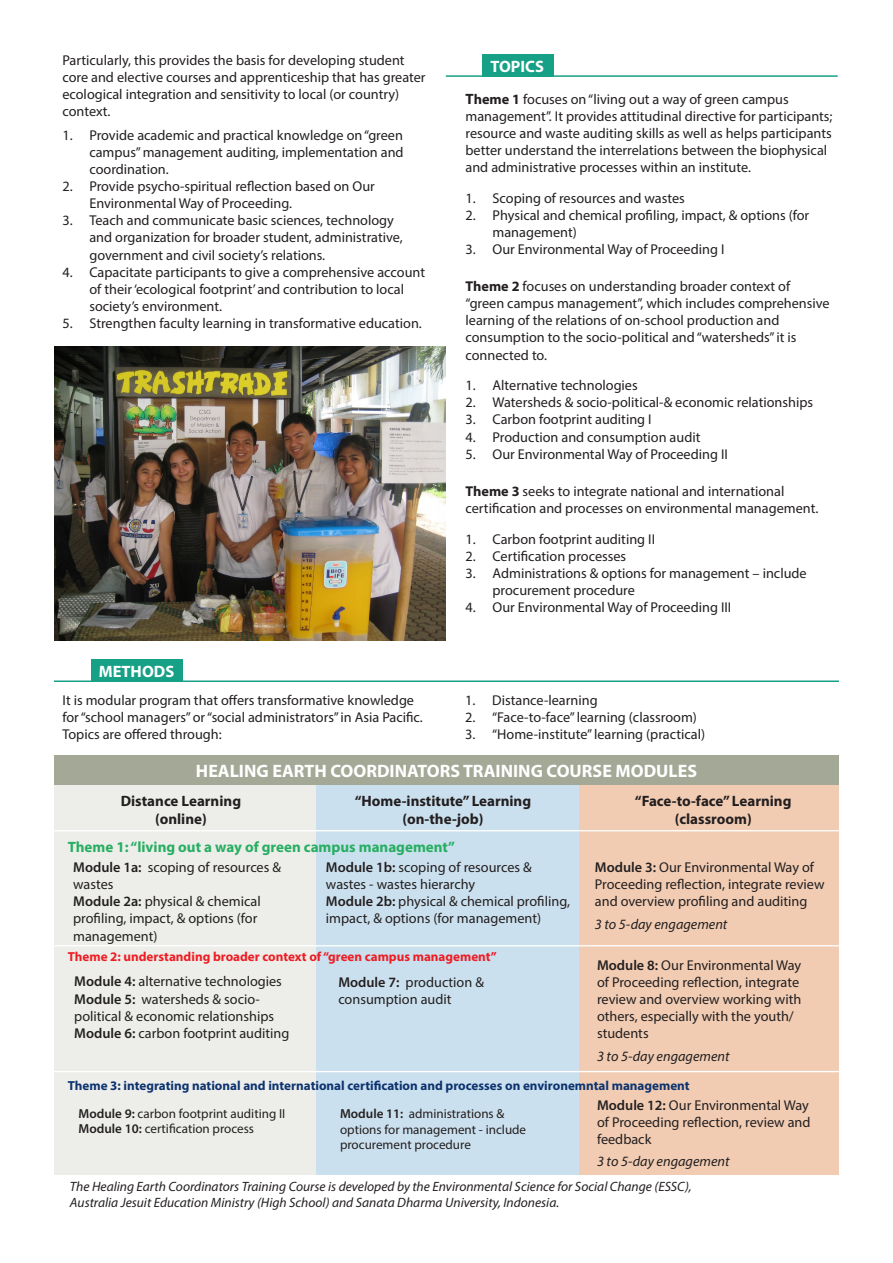
<style>
.page{position:relative;width:893px;height:1263px;background:#fff}
.page>*{position:absolute;margin:0;border:0;box-sizing:border-box;transform-origin:0 0}
.t1{font:700 18px "Myriad Pro";color:#fff}
.No_Spacing{font:700 16.5px "Myriad Pro";color:#fff}
.t2{font:700 15px/18px "Myriad Pro";color:#231f20;text-align:center}
.t3{font:700 15px "Myriad Pro";color:#27ae61}
.t4{font:14.25px/17.1px "Myriad Pro";color:#231f20}
.t5{font:italic 14.25px "Myriad Pro";color:#231f20}
.t6{font:italic 13.5px/16.2px "Myriad Pro";color:#231f20}
.t7{font:13.05px/15.8px "Myriad Pro";color:#231f20}
.t8{font:700 13.05px "Myriad Pro";color:#0d336f}
.t9{font:700 13.05px "Myriad Pro";color:#ee1d23}
.s1{font-weight:700;font-size:15px}
.s2{font-weight:700}
.s3{font-weight:600}
</style>
<div class="page">
<div style="left:91px;top:659px;width:91px;height:23px;background:#16a086"></div>
<hr style="left:54px;top:680px;width:785px;height:2px;background:#16a086">
<div style="left:483px;top:54px;width:71px;height:23px;background:#16a086"></div>
<hr style="left:446px;top:75px;width:392px;height:2px;background:#16a086">
<div style="left:576px;top:785px;width:263px;height:390px;background:#f1ccb3"></div>
<div style="left:315px;top:785px;width:263px;height:390px;background:#cbe0ee"></div>
<div style="left:54px;top:785px;width:262px;height:390px;background:#edeeea"></div>
<hr style="left:54px;top:830px;width:791px;height:1px;background:#fff">
<hr style="left:48px;top:945px;width:794px;height:1px;background:#fff">
<hr style="left:43px;top:1071px;width:800px;height:1px;background:#fff">
<div style="left:54px;top:755px;width:785px;height:30px;background:#a4a897"></div>
<img style="left:54px;top:346px;width:392px;height:294px">
<p class="t4" style="left:62px;top:51px;width:365px">Particularly, this provides the basis for developing student core and elective courses and apprenticeship that has greater ecological integration and sensitivity to local (or country) context.</p>
<p class="t4" style="left:89px;top:126px;width:316px;text-align:justify;text-indent:-27px">1. Provide academic and practical knowledge on “green campus” management auditing, implementation and coordination.</p>
<p class="t4" style="left:89px;top:178px;width:287px;text-indent:-27px">2. Provide psycho-spiritual reflection based on Our<br>Environmental Way of Proceeding.</p>
<p class="t4" style="left:89px;top:212px;width:315px;text-indent:-27px">3. Teach and communicate basic sciences, technology and organization for broader student, administrative, government and civil society’s relations.</p>
<p class="t4" style="left:89px;top:263px;width:337px;text-indent:-27px">4. Capacitate participants to give a comprehensive account of their ‘ecological footprint’ and contribution to local society’s environment.</p>
<p class="t4" style="left:62px;top:314px;width:361px">5. Strengthen faculty learning in transformative education.</p>
<p class="No_Spacing" style="left:99px;top:660px;width:77px">METHODS</p>
<p class="t4" style="left:62px;top:692px;width:362px">It is modular program that offers transformative knowledge for “school managers” or “social administrators” in Asia Pacific.<br>Topics are offered through:</p>
<p class="No_Spacing" style="left:491px;top:55px;width:55px">TOPICS</p>
<p class="t4" style="left:465px;top:90px;width:368px"><span class="s1">T</span><span class="s2">heme 1</span> focuses on “living out a way of green campus management”. It provides attitudinal directive for participants; resource and waste auditing skills as well as helps participants better understand the interrelations between the biophysical and administrative processes within an institute.</p>
<p class="t4" style="left:465px;top:189px;width:221px">1. Scoping of resources and wastes</p>
<p class="t4" style="left:492px;top:206px;width:318px;text-indent:-27px">2. Physical and chemical profiling, impact, &amp; options (for management)</p>
<p class="t4" style="left:465px;top:240px;width:260px">3. Our Environmental Way of Proceeding I</p>
<p class="t4" style="left:465px;top:278px;width:366px"><span class="s2">Theme 2</span> focuses on understanding broader context of “green campus management”, which includes comprehensive learning of the relations of on-school production and consumption to the socio-political and “watersheds” it is connected to.</p>
<p class="t4" style="left:465px;top:377px;width:174px">1. Alternative technologies</p>
<p class="t4" style="left:465px;top:394px;width:349px">2. Watersheds &amp; socio-political-&amp; economic relationships</p>
<p class="t4" style="left:465px;top:411px;width:188px">3. Carbon footprint auditing I</p>
<p class="t4" style="left:465px;top:428px;width:236px">4. Production and consumption audit</p>
<p class="t4" style="left:465px;top:445px;width:264px">5. Our Environmental Way of Proceeding II</p>
<p class="t4" style="left:465px;top:482px;width:354px"><span class="s2">Theme 3</span> seeks to integrate national and international certification and processes on environmental management.</p>
<p class="t4" style="left:465px;top:530px;width:191px">1. Carbon footprint auditing II</p>
<p class="t4" style="left:465px;top:547px;width:162px">2. Certification processes</p>
<p class="t4" style="left:492px;top:564px;width:316px;text-indent:-27px">3. Administrations &amp; options for management – include procurement procedure</p>
<p class="t4" style="left:465px;top:598px;width:267px">4. Our Environmental Way of Proceeding III</p>
<p class="t4" style="left:465px;top:692px;width:134px">1. Distance-learning</p>
<p class="t4" style="left:465px;top:709px;width:233px">2. “Face-to-face” learning (classroom)</p>
<p class="t4" style="left:465px;top:726px;width:241px">3. “Home-institute” learning (practical)</p>
<p class="t1" style="left:196px;top:759px;width:503px">HEALING EARTH COORDINATORS TRAINING COURSE MODULES</p>
<p class="t2" style="left:121px;top:791px;width:122px">Distance Learning (online)</p>
<p class="t2" style="left:355px;top:791px;width:178px">“Home-institute” Learning</p>
<p class="t2" style="left:402px;top:809px;width:83px">(on-the-job)</p>
<p class="t3" style="left:68px;top:837px;width:389px">Theme 1: “living out a way of green campus management”</p>
<p class="t4" style="left:73px;top:858px;width:209px"><span class="s3">Module 1a:</span> scoping of resources &amp; wastes</p>
<p class="t4" style="left:73px;top:893px;width:189px"><span class="s3">Module 2a:</span> physical &amp; chemical profiling, impact, &amp; options (for management)</p>
<p class="t4" style="left:326px;top:858px;width:207px"><span class="s3">Module 1b:</span> scoping of resources &amp; wastes - wastes hierarchy</p>
<p class="t4" style="left:326px;top:892px;width:246px"><span class="s3">Module 2b:</span> physical &amp; chemical profiling, impact, &amp; options (for management)</p>
<p class="t9" style="left:68px;top:948px;width:430px">Theme 2: understanding broader context of “green campus management”</p>
<p class="t4" style="left:74px;top:973px;width:209px"><span class="s3">Module 4:</span> alternative technologies</p>
<p class="t4" style="left:74px;top:990px;width:201px"><span class="s3">Module 5:</span> watersheds &amp; socio&shy;political &amp; economic relationships</p>
<p class="t4" style="left:74px;top:1024px;width:217px"><span class="s3">Module 6:</span> carbon footprint auditing</p>
<p class="t4" style="left:338px;top:973px;width:147px"><span class="s3">Module 7:</span> production &amp; consumption audit</p>
<p class="t2" style="left:635px;top:791px;width:158px">“Face-to-face” Learning</p>
<p class="t2" style="left:675px;top:809px;width:79px">(classroom)</p>
<p class="t4" style="left:595px;top:858px;width:231px"><span class="s3">Module 3:</span> Our Environmental Way of<br>Proceeding reflection, integrate review and overview profiling and auditing</p>
<p class="t5" style="left:595px;top:915px;width:134px">3 to 5-day engagement</p>
<p class="t4" style="left:597px;top:956px;width:206px"><span class="s3">Module 8:</span> Our Environmental Way of Proceeding reflection, integrate review and overview working with others, especially with the youth/ students</p>
<p class="t5" style="left:597px;top:1047px;width:134px">3 to 5-day engagement</p>
<p class="t8" style="left:68px;top:1077px;width:623px">Theme 3: integrating national and international certification and processes on environemntal management</p>
<p class="t7" style="left:79px;top:1105px;width:208px"><span class="s3">Module 9:</span> carbon footprint auditing II</p>
<p class="t7" style="left:79px;top:1121px;width:177px"><span class="s3">Module 10:</span> certification process</p>
<p class="t7" style="left:340px;top:1105px;width:188px"><span class="s3">Module 11:</span> administrations &amp; options for management - include procurement procedure</p>
<p class="t4" style="left:597px;top:1096px;width:215px;text-align:justify"><span class="s3">Module 12:</span> Our Environmental Way of Proceeding reflection, review and feedback</p>
<p class="t5" style="left:597px;top:1153px;width:134px">3 to 5-day engagement</p>
<p class="t6" style="left:70px;top:1178px;width:623px">The Healing Earth Coordinators Training Course is developed by the Environmental Science for Social Change (ESSC),<br>Australia Jesuit Education Ministry (High School) and Sanata Dharma University, Indonesia.</p>
</div>
